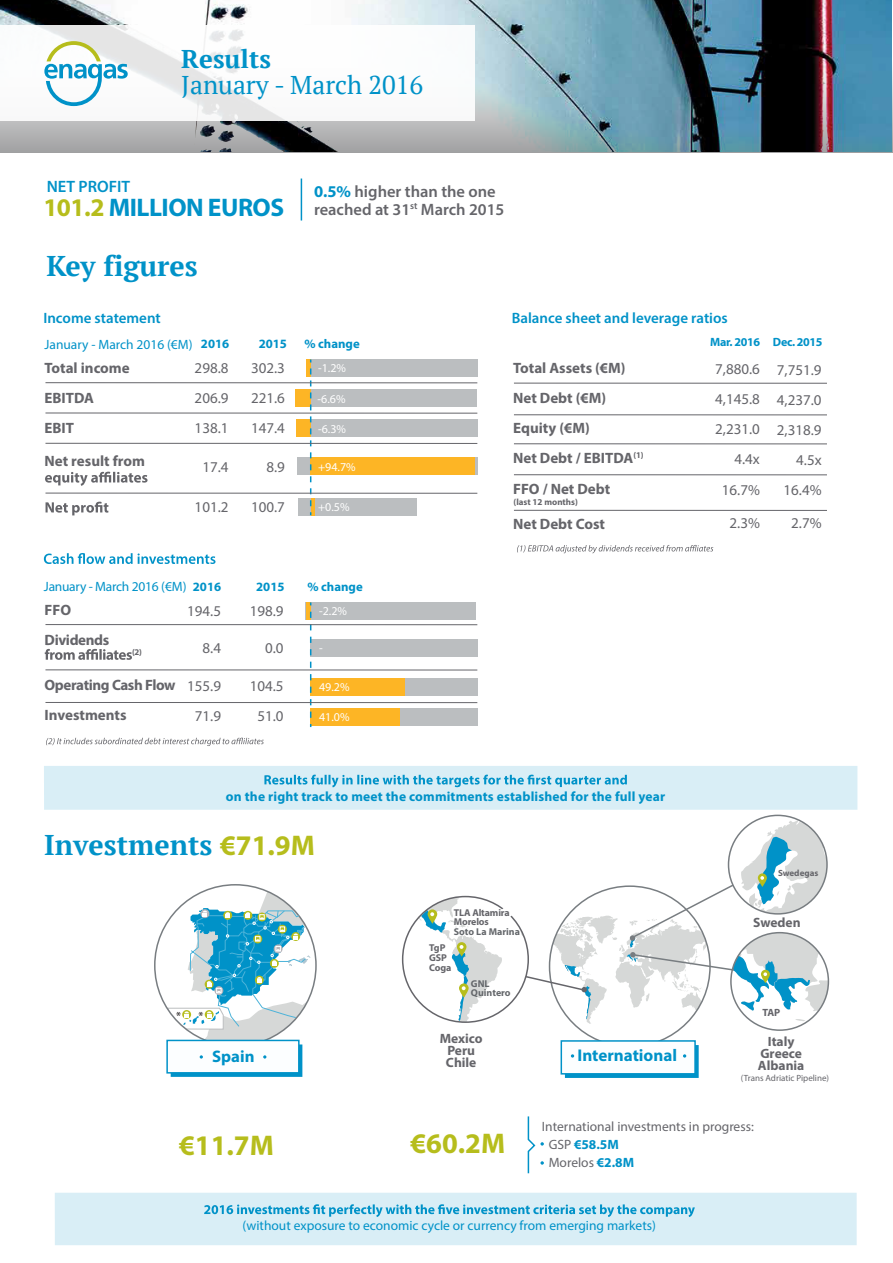
<style>
.page{position:relative;width:893px;height:1263px;background:#fff}
.page>*{position:absolute;margin:0;border:0;box-sizing:border-box;transform-origin:0 0}
.t1{font:700 28.5px "PT Serif";color:#0092c8}
.t2{font:700 28.5px "Myriad Pro";color:#b6bd1c}
.t3{font:25.65px "PT Serif";color:#0092c8}
.t4{font:700 25.65px "PT Serif";color:#0092c8}
.t5{font:700 25.5px "Myriad Pro";letter-spacing:-.02em;color:#0092c8}
.t6{font:700 16.95px "Myriad Pro";color:#0092c8}
.t7{font:700 16.8px "Myriad Pro";color:#0092c8}
.t8{font:600 16.5px/18px "Myriad Pro";color:#65656a}
.t9{font:600 16.5px "Myriad Pro";color:#0092c8}
.t10{font:15px/30px "Myriad Pro";color:#65656a;text-align:justify}
.t11{font:700 15px/30px "Myriad Pro";color:#65656a}
.t12{font:600 15px "Myriad Pro";color:#0092c8}
.t13{font:700 15px/30px "Myriad Pro";letter-spacing:-.025em;color:#65656a}
.t14{font:13.5px "Myriad Pro";color:#0092c8}
.t15{font:700 13.5px/18px "Myriad Pro";letter-spacing:.01em;color:#0092c8}
.t16{font:700 13.5px/12px "Myriad Pro";color:#65656a;text-align:center}
.t17{font:13.5px "Myriad Pro";color:#65656a}
.t18{font:13.5px "Myriad Pro";letter-spacing:-.02em;color:#0092c8}
.t19{font:700 12.75px "Myriad Pro";color:#0092c8}
.t20{font:12px "Myriad Pro";color:#fff}
.t21{font:700 12px "Myriad Pro";letter-spacing:-.025em;color:#0092c8}
.t22{font:11.85px "Myriad Pro";color:#231f20}
.t23{font:700 10.5px "Myriad Pro";color:#65656a}
.t24{font:700 9.9px/9.9px "Myriad Pro";letter-spacing:-.015em;color:#65656a}
.t25{font:700 9.9px/9px "Myriad Pro";color:#64676b}
.t26{font:9px "Myriad Pro";color:#65656a}
.t27{font:700 9px "Myriad Pro";color:#65656a}
.t28{font:700 8.7px "Myriad Pro";color:#65656a}
.s1{color:#b6bd1c}
.s2{font-weight:700;color:#0092c8}
.s3{font-family:"Myriad Pro";color:#b6bd1c}
.s4{font-weight:400;color:#65656a}
</style>
<div class="page">
<svg style="left:45px;top:472px;width:103px;height:14px"></svg>
<svg style="left:46px;top:502px;width:62px;height:13px"></svg>
<svg style="left:45px;top:649px;width:87px;height:11px"></svg>
<svg style="left:44px;top:553px;width:171px;height:11px"></svg>
<div style="left:311px;top:359px;width:166px;height:17px;background:#bbbec0"></div>
<div style="left:306px;top:359px;width:5px;height:17px;background:#fdb525"></div>
<div style="left:299px;top:420px;width:179px;height:17px;background:#bbbec0"></div>
<div style="left:296px;top:420px;width:15px;height:17px;background:#fdb525"></div>
<div style="left:297px;top:458px;width:14px;height:17px;background:#bbbec0"></div>
<div style="left:310px;top:458px;width:164px;height:17px;background:#fdb525"></div>
<div style="left:306px;top:602px;width:170px;height:17px;background:#bbbec0"></div>
<hr style="left:306px;top:602px;width:4px;height:17px;background:#fdb525">
<div style="left:310px;top:639px;width:167px;height:17px;background:#bbbec0"></div>
<div style="left:311px;top:678px;width:166px;height:17px;background:#bbbec0"></div>
<div style="left:310px;top:678px;width:95px;height:17px;background:#fdb525"></div>
<div style="left:311px;top:708px;width:166px;height:17px;background:#bbbec0"></div>
<div style="left:310px;top:708px;width:90px;height:17px;background:#fdb525"></div>
<div style="left:298px;top:390px;width:179px;height:17px;background:#bbbec0"></div>
<div style="left:295px;top:390px;width:16px;height:17px;background:#fdb525"></div>
<div style="left:298px;top:498px;width:119px;height:17px;background:#bbbec0"></div>
<hr style="left:311px;top:498px;width:3px;height:17px;background:#fdb525">
<svg style="left:310px;top:368px;width:1px;height:147px"></svg>
<svg style="left:310px;top:612px;width:1px;height:115px"></svg>
<svg style="left:517px;top:545px;width:196px;height:8px"></svg>
<svg style="left:46px;top:738px;width:218px;height:8px"></svg>
<svg style="left:527px;top:1116px;width:17px;height:58px"></svg>
<svg style="left:0;top:0;width:893px;height:152px"></svg>
<svg style="left:0;top:25px;width:475px;height:96px"></svg>
<svg style="left:44px;top:41px;width:84px;height:65px"></svg>
<svg style="left:560px;top:1039px;width:139px;height:39px"></svg>
<hr style="left:514px;top:383px;width:313px;height:1px;background:#65656a">
<hr style="left:45px;top:382px;width:432px;height:1px;background:#65656a">
<hr style="left:45px;top:413px;width:432px;height:1px;background:#65656a">
<hr style="left:45px;top:624px;width:432px;height:1px;background:#65656a">
<hr style="left:45px;top:669px;width:432px;height:1px;background:#65656a">
<hr style="left:45px;top:702px;width:432px;height:1px;background:#65656a">
<hr style="left:45px;top:443px;width:432px;height:1px;background:#65656a">
<hr style="left:45px;top:493px;width:432px;height:1px;background:#65656a">
<hr style="left:514px;top:414px;width:313px;height:1px;background:#65656a">
<hr style="left:514px;top:443px;width:313px;height:1px;background:#65656a">
<hr style="left:514px;top:474px;width:313px;height:1px;background:#65656a">
<hr style="left:514px;top:510px;width:313px;height:1px;background:#65656a">
<hr style="left:301px;top:179px;width:1px;height:42px;background:#0092c8">
<div style="left:44px;top:766px;width:813px;height:44px;background:#d9eef6"></div>
<div style="left:55px;top:1193px;width:802px;height:52px;background:#d9eef6"></div>
<svg style="left:264px;top:775px;width:363px;height:12px"></svg>
<svg style="left:166px;top:885px;width:150px;height:192px"></svg>
<svg style="left:403px;top:815px;width:425px;height:215px"></svg>
<h2 class="t4" style="left:181px;top:42px;width:91px">Results</h2>
<h2 class="t3" style="left:181px;top:68px;width:243px">January - March 2016</h2>
<p class="t9" style="left:47px;top:176px;width:85px">NET PROFIT</p>
<h3 class="t5" style="left:43px;top:190px;width:242px"><span class="s1">101.2</span> MILLION EUROS</h3>
<p class="t8" style="left:314px;top:182px;width:192px"><span class="s2">0.5%</span> higher than the one reached at 31<sup>st</sup> March 2015</p>
<h1 class="t1" style="left:46px;top:248px;width:153px">Key figures</h1>
<p class="t12" style="left:43px;top:308px;width:119px">Income statement</p>
<p class="t12" style="left:512px;top:308px;width:218px">Balance sheet and leverage ratios</p>
<p class="t14" style="left:45px;top:336px;width:150px">January - March 2016 (€M)</p>
<p class="t19" style="left:201px;top:335px;width:30px">2016</p>
<p class="t11" style="left:45px;top:352px;width:87px">Total income<br>EBITDA<br>EBIT</p>
<p class="t11" style="left:45px;top:445px;width:102px">Net result from</p>
<p class="t10" style="left:195px;top:353px;width:35px">298.8<br>206.9<br>138.1</p>
<p class="t10" style="left:202px;top:452px;width:28px">17.4</p>
<p class="t10" style="left:195px;top:492px;width:35px">101.2</p>
<p class="t19" style="left:259px;top:335px;width:30px">2015</p>
<p class="t19" style="left:304px;top:335px;width:57px">% change</p>
<p class="t10" style="left:251px;top:353px;width:35px">302.3<br>221.6<br>147.4</p>
<p class="t10" style="left:266px;top:452px;width:20px">8.9</p>
<p class="t10" style="left:251px;top:492px;width:35px">100.7</p>
<p class="t20" style="left:318px;top:360px;width:29px">-1.2%</p>
<p class="t20" style="left:318px;top:391px;width:29px">-6.6%</p>
<p class="t20" style="left:318px;top:421px;width:29px">-6.3%</p>
<p class="t20" style="left:318px;top:459px;width:39px">+94.7%</p>
<p class="t20" style="left:318px;top:499px;width:33px">+0.5%</p>
<p class="t18" style="left:44px;top:578px;width:144px">January - March 2016 (€M)</p>
<p class="t19" style="left:193px;top:578px;width:30px">2016</p>
<p class="t19" style="left:256px;top:578px;width:30px">2015</p>
<p class="t19" style="left:307px;top:578px;width:57px">% change</p>
<p class="t13" style="left:45px;top:594px;width:66px">FFO<br>Dividends</p>
<p class="t28" style="left:132px;top:646px;width:11px">(2)</p>
<p class="t13" style="left:45px;top:669px;width:133px">Operating Cash Flow<br>Investments</p>
<p class="t10" style="left:187px;top:595px;width:35px">194.5</p>
<p class="t10" style="left:203px;top:633px;width:20px">8.4</p>
<p class="t10" style="left:187px;top:670px;width:35px;text-align:center">155.9<br>71.9</p>
<p class="t10" style="left:250px;top:595px;width:35px">198.9</p>
<p class="t10" style="left:265px;top:633px;width:20px">0.0</p>
<p class="t10" style="left:250px;top:670px;width:35px;text-align:center">104.5<br>51.0</p>
<p class="t20" style="left:319px;top:604px;width:29px">-2.2%</p>
<p class="t20" style="left:319px;top:641px;width:5px">-</p>
<p class="t20" style="left:319px;top:679px;width:32px">49.2%</p>
<p class="t20" style="left:319px;top:709px;width:32px">41.0%</p>
<p class="t11" style="left:513px;top:352px;width:132px">Total Assets (€M)<br>Net Debt (€M)<br>Equity (€M)<br>Net Debt / EBITDA<sup>(1)</sup></p>
<p class="t11" style="left:513px;top:474px;width:99px">FFO / Net Debt</p>
<p class="t11" style="left:513px;top:508px;width:93px">Net Debt Cost</p>
<p class="t27" style="left:513px;top:496px;width:66px">(last 12 months)</p>
<p class="t15" style="left:226px;top:786px;width:441px">on the right track to meet the commitments established for the full year</p>
<h1 class="t1" style="left:44px;top:827px;width:272px">Investments <span class="s3">€71.9M</span></h1>
<p class="t22" style="left:176px;top:1008px;width:29px">* *</p>
<p class="t7" style="left:212px;top:1045px;width:44px">Spain</p>
<p class="t24" style="left:454px;top:907px;width:57px">TLA Altamira</p>
<p class="t24" style="left:454px;top:917px;width:37px">Morelos</p>
<p class="t25" style="left:454px;top:927px;width:68px">Soto La Marina</p>
<p class="t24" style="left:429px;top:943px;width:24px">TgP<br>GSP<br>Coga</p>
<p class="t25" style="left:471px;top:979px;width:41px">GNL<br>Quintero</p>
<p class="t16" style="left:440px;top:1031px;width:44px">Mexico<br>Peru<br>Chile</p>
<p class="t6" style="left:577px;top:1044px;width:101px">International</p>
<p class="t21" style="left:710px;top:334px;width:114px">Mar. 2016 Dec. 2015</p>
<p class="t10" style="left:715px;top:354px;width:46px;text-align:right">7,880.6<br>4,145.8<br>2,231.0<br>4.4x</p>
<p class="t10" style="left:722px;top:475px;width:40px">16.7%</p>
<p class="t10" style="left:729px;top:508px;width:32px">2.3%</p>
<p class="t10" style="left:777px;top:354px;width:46px;text-align:right">7,751.9<br>4,237.0<br>2,318.9<br>4.5x<br>16.4%</p>
<p class="t10" style="left:791px;top:507px;width:32px">2.7%</p>
<p class="t27" style="left:778px;top:867px;width:42px">Swedegas</p>
<p class="t16" style="left:753px;top:916px;width:49px">Sweden</p>
<p class="t23" style="left:762px;top:1006px;width:19px">TAP</p>
<p class="t16" style="left:758px;top:1035px;width:48px">Italy<br>Greece<br>Albania</p>
<p class="t26" style="left:741px;top:1073px;width:90px">(Trans Adriatic Pipeline)</p>
<h1 class="t2" style="left:179px;top:1127px;width:96px">€11.7M</h1>
<h1 class="t2" style="left:410px;top:1124px;width:96px">€60.2M</h1>
<p class="t17" style="left:542px;top:1118px;width:213px">International investments in progress:</p>
<p class="t15" style="left:549px;top:1135px;width:87px"><span class="s4">GSP</span> €58.5M<br><span class="s4">Morelos</span> €2.8M</p>
<p class="t14" style="left:243px;top:1217px;width:415px">(without exposure to economic cycle or currency from emerging markets)</p>
<p class="t14" style="left:245px;top:1221px;width:415px">(without exposure to economic cycle or currency from emerging markets)</p>
</div>
